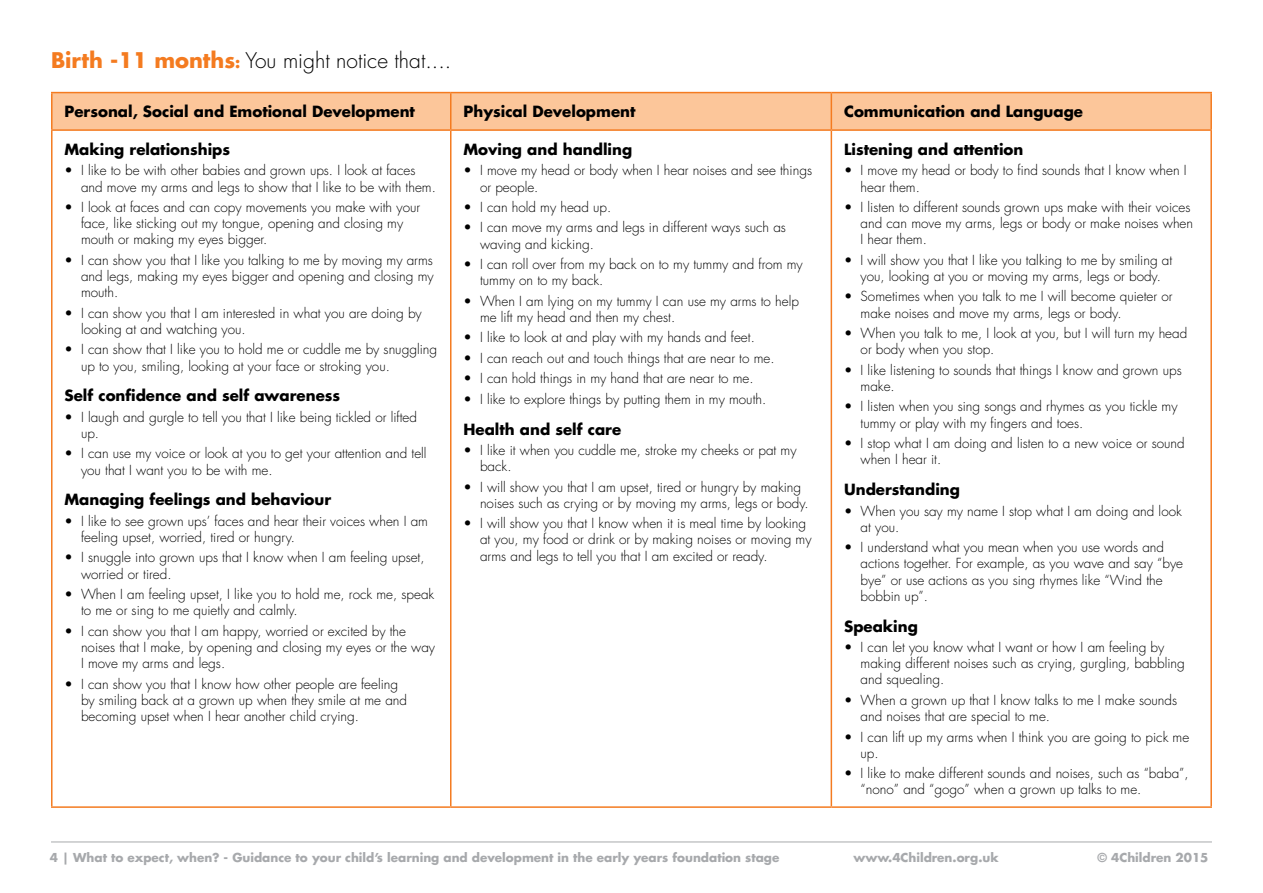
<style>
.page{position:relative;width:1263px;height:893px;background:#fff}
.page>*{position:absolute;margin:0;border:0;box-sizing:border-box;transform-origin:0 0}
.t1{font:300 21px "Futura LT";color:#000}
.t2{font:700 15px "Futura LT";color:#000}
.t3{font:300 13.5px/16.2px "Futura LT";color:#000}
.t4{font:700 12px "Futura LT";color:#a7a9ac}
.s1{font-weight:700;color:#f47b20}
.s2{font-weight:700;font-size:15px;color:#f47b20}
</style>
<div class="page">
<hr style="left:51px;top:842px;width:1161px;height:1px;background:#a7a9ac">
<div style="left:53px;top:93px;width:1157px;height:36px;background:#fcc69a"></div>
<hr style="left:51px;top:129px;width:400px;height:2px;background:#f47b20">
<hr style="left:451px;top:129px;width:380px;height:2px;background:#f47b20">
<hr style="left:831px;top:129px;width:381px;height:2px;background:#f47b20">
<hr style="left:51px;top:92px;width:400px;height:1px;background:#f47b20">
<hr style="left:51px;top:93px;width:2px;height:36px;background:#f47b20">
<hr style="left:451px;top:92px;width:380px;height:1px;background:#f47b20">
<hr style="left:450px;top:93px;width:1px;height:36px;background:#f47b20">
<hr style="left:831px;top:92px;width:381px;height:1px;background:#f47b20">
<hr style="left:831px;top:93px;width:1px;height:36px;background:#f47b20">
<hr style="left:1210px;top:93px;width:2px;height:36px;background:#f47b20">
<hr style="left:51px;top:131px;width:2px;height:675px;background:#f47b20">
<hr style="left:450px;top:131px;width:1px;height:675px;background:#f47b20">
<hr style="left:831px;top:131px;width:1px;height:675px;background:#f47b20">
<hr style="left:1210px;top:131px;width:2px;height:675px;background:#f47b20">
<hr style="left:51px;top:806px;width:400px;height:2px;background:#f47b20">
<hr style="left:451px;top:806px;width:380px;height:2px;background:#f47b20">
<hr style="left:831px;top:806px;width:381px;height:2px;background:#f47b20">
<h1 class="t1" style="left:51px;top:47px;width:402px"><span class="s1">Birth -11 months</span><span class="s2">:</span> You might notice that....</h1>
<p class="t2" style="left:65px;top:102px;width:352px">Personal, Social and Emotional Development</p>
<p class="t2" style="left:463px;top:102px;width:173px">Physical Development</p>
<p class="t2" style="left:844px;top:102px;width:240px">Communication and Language</p>
<p class="t2" style="left:65px;top:139px;width:167px">Making relationships</p>
<p class="t3" style="left:81px;top:163px;width:356px;text-indent:-16px">• I like to be with other babies and grown ups. I look at faces and move my arms and legs to show that I like to be with them.</p>
<p class="t3" style="left:81px;top:199px;width:341px;text-indent:-16px">• I look at faces and can copy movements you make with your face, like sticking out my tongue, opening and closing my mouth or making my eyes bigger.</p>
<p class="t3" style="left:81px;top:252px;width:354px;text-align:justify;text-indent:-16px">• I can show you that I like you talking to me by moving my arms and legs, making my eyes bigger and opening and closing my mouth.</p>
<p class="t3" style="left:81px;top:305px;width:342px;text-indent:-16px">• I can show you that I am interested in what you are doing by looking at and watching you.</p>
<p class="t3" style="left:81px;top:342px;width:358px;text-indent:-16px">• I can show that I like you to hold me or cuddle me by snuggling up to you, smiling, looking at your face or stroking you.</p>
<p class="t2" style="left:65px;top:386px;width:277px">Self confidence and self awareness</p>
<p class="t3" style="left:81px;top:409px;width:337px;text-indent:-16px">• I laugh and gurgle to tell you that I like being tickled or lifted up.</p>
<p class="t3" style="left:81px;top:446px;width:347px;text-indent:-16px">• I can use my voice or look at you to get your attention and tell you that I want you to be with me.</p>
<p class="t2" style="left:65px;top:490px;width:268px">Managing feelings and behaviour</p>
<p class="t3" style="left:81px;top:513px;width:349px;text-indent:-16px">• I like to see grown ups’ faces and hear their voices when I am feeling upset, worried, tired or hungry.</p>
<p class="t3" style="left:81px;top:550px;width:345px;text-indent:-16px">• I snuggle into grown ups that I know when I am feeling upset, worried or tired.</p>
<p class="t3" style="left:81px;top:586px;width:355px;text-indent:-16px">• When I am feeling upset, I like you to hold me, rock me, speak to me or sing to me quietly and calmly.</p>
<p class="t3" style="left:81px;top:623px;width:356px;text-indent:-16px">• I can show you that I am happy, worried or excited by the noises that I make, by opening and closing my eyes or the way<br>I move my arms and legs.</p>
<p class="t3" style="left:81px;top:676px;width:328px;text-indent:-16px">• I can show you that I know how other people are feeling by smiling back at a grown up when they smile at me and becoming upset when I hear another child crying.</p>
<p class="t2" style="left:463px;top:139px;width:170px">Moving and handling</p>
<p class="t3" style="left:480px;top:163px;width:334px;text-indent:-16px">• I move my head or body when I hear noises and see things or people.</p>
<p class="t3" style="left:463px;top:199px;width:149px">• I can hold my head up.</p>
<p class="t3" style="left:480px;top:220px;width:307px;text-indent:-16px">• I can move my arms and legs in different ways such as waving and kicking.</p>
<p class="t3" style="left:480px;top:256px;width:324px;text-indent:-16px">• I can roll over from my back on to my tummy and from my tummy on to my back.</p>
<p class="t3" style="left:480px;top:293px;width:320px;text-indent:-16px">• When I am lying on my tummy I can use my arms to help me lift my head and then my chest.</p>
<p class="t3" style="left:463px;top:330px;width:293px">• I like to look at and play with my hands and feet.</p>
<p class="t3" style="left:463px;top:350px;width:312px">• I can reach out and touch things that are near to me.</p>
<p class="t3" style="left:463px;top:371px;width:292px">• I can hold things in my hand that are near to me.</p>
<p class="t3" style="left:463px;top:391px;width:304px">• I like to explore things by putting them in my mouth.</p>
<p class="t2" style="left:463px;top:419px;width:159px">Health and self care</p>
<p class="t3" style="left:480px;top:442px;width:318px;text-indent:-16px">• I like it when you cuddle me, stroke my cheeks or pat my back.</p>
<p class="t3" style="left:480px;top:479px;width:330px;text-indent:-16px">• I will show you that I am upset, tired or hungry by making noises such as crying or by moving my arms, legs or body.</p>
<p class="t3" style="left:480px;top:516px;width:333px;text-indent:-16px">• I will show you that I know when it is meal time by looking at you, my food or drink or by making noises or moving my arms and legs to tell you that I am excited or ready.</p>
<p class="t2" style="left:844px;top:139px;width:181px">Listening and attention</p>
<p class="t3" style="left:861px;top:163px;width:328px;text-indent:-16px">• I move my head or body to find sounds that I know when I hear them.</p>
<p class="t3" style="left:861px;top:199px;width:334px;text-indent:-16px">• I listen to different sounds grown ups make with their voices and can move my arms, legs or body or make noises when<br>I hear them.</p>
<p class="t3" style="left:844px;top:252px;width:330px;text-align:center">• I will show you that I like you talking to me by smiling at you, looking at you or moving my arms, legs or body.</p>
<p class="t3" style="left:861px;top:289px;width:313px;text-indent:-16px">• Sometimes when you talk to me I will become quieter or make noises and move my arms, legs or body.</p>
<p class="t3" style="left:861px;top:325px;width:328px;text-indent:-16px">• When you talk to me, I look at you, but I will turn my head or body when you stop.</p>
<p class="t3" style="left:861px;top:362px;width:323px;text-indent:-16px">• I like listening to sounds that things I know and grown ups make.</p>
<p class="t3" style="left:861px;top:399px;width:318px;text-indent:-16px">• I listen when you sing songs and rhymes as you tickle my tummy or play with my fingers and toes.</p>
<p class="t3" style="left:861px;top:435px;width:326px;text-indent:-16px">• I stop what I am doing and listen to a new voice or sound when I hear it.</p>
<p class="t2" style="left:844px;top:479px;width:117px">Understanding</p>
<p class="t3" style="left:861px;top:503px;width:323px;text-indent:-16px">• When you say my name I stop what I am doing and look at you.</p>
<p class="t3" style="left:861px;top:540px;width:324px;text-indent:-16px">• I understand what you mean when you use words and actions together. For example, as you wave and say “bye bye” or use actions as you sing rhymes like “Wind the bobbin up”.</p>
<p class="t2" style="left:844px;top:616px;width:75px">Speaking</p>
<p class="t3" style="left:861px;top:639px;width:326px;text-indent:-16px">• I can let you know what I want or how I am feeling by making different noises such as crying, gurgling, babbling and squealing.</p>
<p class="t3" style="left:861px;top:692px;width:318px;text-indent:-16px">• When a grown up that I know talks to me I make sounds and noises that are special to me.</p>
<p class="t3" style="left:861px;top:729px;width:330px;text-indent:-16px">• I can lift up my arms when I think you are going to pick me up.</p>
<p class="t3" style="left:861px;top:765px;width:330px;text-indent:-16px">• I like to make different sounds and noises, such as “baba”, “nono” and “gogo” when a grown up talks to me.</p>
<p class="t4" style="left:50px;top:850px;width:731px">4 | What to expect, when? - Guidance to your child’s learning and development in the early years foundation stage</p>
<p class="t4" style="left:853px;top:850px;width:147px">www.4Children.org.uk</p>
<p class="t4" style="left:1097px;top:850px;width:113px">© 4Children 2015</p>
</div>
